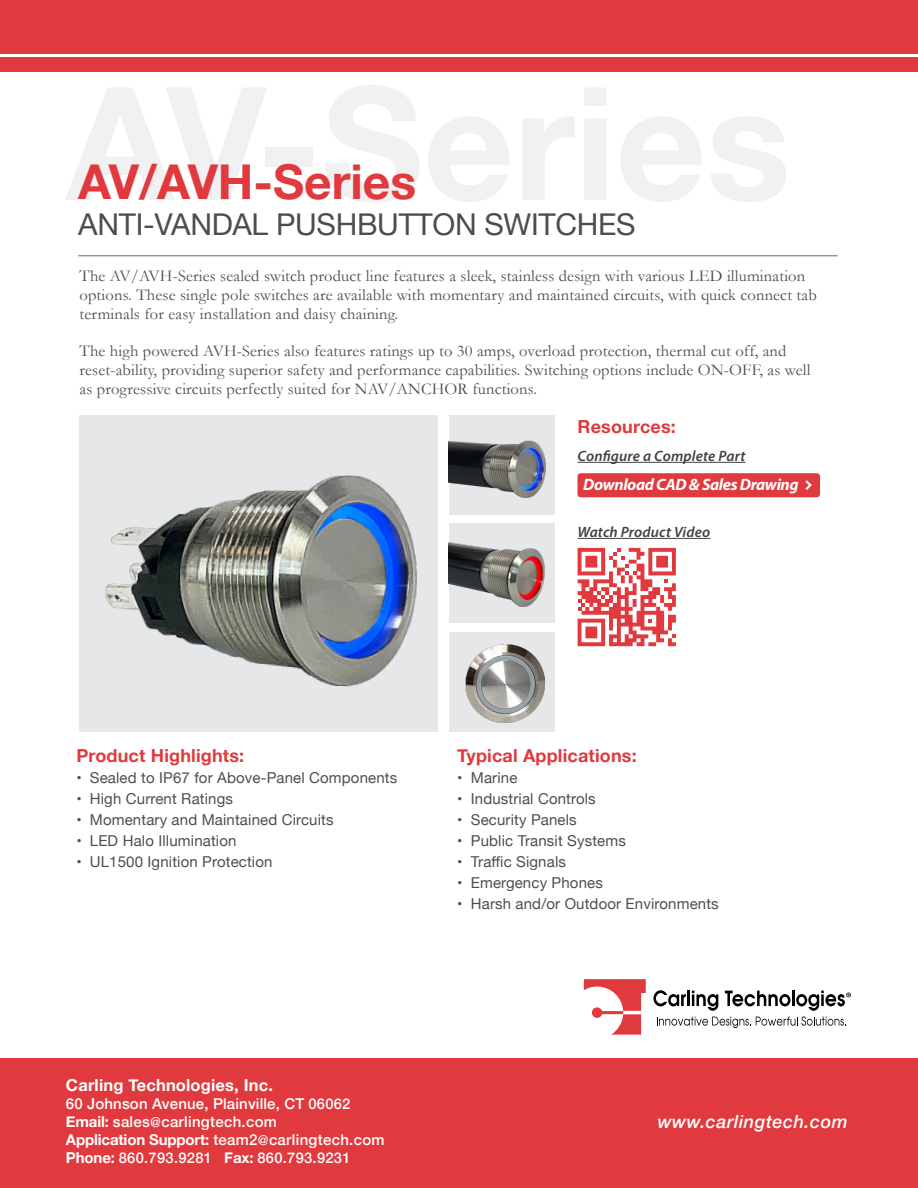
<style>
.page{position:relative;width:918px;height:1188px;background:#fff}
.page>*{position:absolute;margin:0;border:0;box-sizing:border-box;transform-origin:0 0}
.t1{font:700 48px "Helvetica Neue";color:#e03a3e}
.t2{font:30px "Helvetica Neue";letter-spacing:-.01em;color:#4d4d4f}
.t3{font:700 18px "Helvetica Neue";letter-spacing:.01em;color:#e03a3e}
.t4{font:italic 500 18px "Helvetica Neue";letter-spacing:.03em;color:#fff}
.t5{font:16.5px/18.8px "Garamond";letter-spacing:.01em;color:#4d4d4f}
.t6{font:700 16.5px "Helvetica Neue";letter-spacing:.01em;color:#fff}
.t7{font:italic 700 16.5px "Myriad Pro";letter-spacing:-.025em;color:#fff}
.t8{font:15px "Helvetica Neue";letter-spacing:.01em;color:#4e4e4f}
.t9{font:500 15px/18px "Helvetica Neue";letter-spacing:.02em;color:#fff}
.t10{font:italic 600 15px "Myriad Pro";letter-spacing:.01em;color:#414042}
.t11{font:500 14.7px "Helvetica Neue";letter-spacing:.02em;color:#fff}
.s1{font-size:14.7px}
.s2{font-weight:700}
.s3{font-size:13.5px}
.s4{font-weight:700;font-size:15px}
</style>
<div class="page">
<div style="left:0;top:57px;width:918px;height:15px;background:#e13a3e"></div>
<div style="left:0;top:0;width:918px;height:54px;background:#e13a3e"></div>
<div style="left:0;top:1058px;width:918px;height:130px;background:#e13a3e"></div>
<svg style="left:584px;top:979px;width:62px;height:56px"></svg>
<svg style="left:653px;top:990px;width:198px;height:38px"></svg>
<hr style="left:78px;top:255px;width:760px;height:1px;background:#939598">
<div style="left:79px;top:415px;width:359px;height:317px;background:#e6e7e8"></div>
<div style="left:449px;top:415px;width:106px;height:100px;background:#e6e7e8"></div>
<div style="left:449px;top:523px;width:106px;height:100px;background:#e6e7e8"></div>
<div style="left:449px;top:632px;width:106px;height:100px;background:#e6e7e8"></div>
<hr style="left:578px;top:538px;width:132px;height:1px;background:#414042">
<img style="left:105px;top:475px;width:313px;height:212px">
<img style="left:449px;top:440px;width:97px;height:58px">
<img style="left:466px;top:644px;width:79px;height:78px">
<hr style="left:578px;top:462px;width:167px;height:1px;background:#414042">
<div style="left:578px;top:474px;width:241px;height:23px;background:#e03a3e;border-radius:3px"></div>
<div style="left:578px;top:473px;width:242px;height:24px;border:2px solid #e03a3e;border-radius:3px"></div>
<svg style="left:805px;top:480px;width:7px;height:10px"></svg>
<svg style="left:578px;top:548px;width:98px;height:98px"></svg>
<img style="left:449px;top:542px;width:95px;height:64px">
<h1 class="t1" style="left:78px;top:144px;width:339px">AV/AVH-Series</h1>
<h2 class="t2" style="left:78px;top:202px;width:559px">ANTI-VANDAL PUSHBUTTON SWITCHES</h2>
<p class="t5" style="left:79px;top:267px;width:739px">The AV/AVH-Series sealed switch product line features a sleek, stainless design with various LED illumination options. These single pole switches are available with momentary and maintained circuits, with quick connect tab terminals for easy installation and daisy chaining.</p>
<p class="t5" style="left:79px;top:342px;width:733px">The high powered AVH-Series also features ratings up to 30 amps, overload protection, thermal cut off, and reset-ability, providing superior safety and performance capabilities. Switching options include ON-OFF, as well as progressive circuits perfectly suited for NAV/ANCHOR functions.</p>
<p class="t3" style="left:578px;top:412px;width:100px">Resources:</p>
<p class="t10" style="left:578px;top:446px;width:169px">Configure a Complete Part</p>
<p class="t7" style="left:583px;top:474px;width:217px">Download CAD &amp; Sales Drawing</p>
<p class="t10" style="left:578px;top:522px;width:134px">Watch Product Video</p>
<p class="t3" style="left:76px;top:742px;width:169px">Product Highlights:</p>
<p class="t8" style="left:76px;top:767px;width:322px">• Sealed to IP67 for Above-Panel Components</p>
<p class="t8" style="left:76px;top:788px;width:158px">• High Current Ratings</p>
<p class="t8" style="left:76px;top:809px;width:259px">• Momentary and Maintained Circuits</p>
<p class="t8" style="left:76px;top:830px;width:162px">• LED Halo Illumination</p>
<p class="t8" style="left:76px;top:851px;width:198px">• UL1500 Ignition Protection</p>
<p class="t3" style="left:457px;top:742px;width:181px">Typical Applications:</p>
<p class="t8" style="left:457px;top:767px;width:62px">• Marine</p>
<p class="t8" style="left:457px;top:788px;width:140px">• Industrial Controls</p>
<p class="t8" style="left:457px;top:809px;width:121px">• Security Panels</p>
<p class="t8" style="left:457px;top:830px;width:170px">• Public Transit Systems</p>
<p class="t8" style="left:457px;top:851px;width:110px">• Traffic Signals</p>
<p class="t8" style="left:457px;top:872px;width:147px">• Emergency Phones</p>
<p class="t8" style="left:457px;top:893px;width:263px">• Harsh and/or Outdoor Environments</p>
<p class="t6" style="left:66px;top:1072px;width:208px">Carling Technologies, Inc.</p>
<p class="t9" style="left:66px;top:1093px;width:320px">60 Johnson Avenue, Plainville, CT <span class="s1">06062<br></span><span class="s2">Email:</span> sales<span class="s3">@</span>carlingtech.com<br><span class="s2">Application Support:</span> team2<span class="s3">@</span>carlingtech.com</p>
<p class="t11" style="left:66px;top:1146px;width:286px"><span class="s4">Phone:</span> 860.793.9281 <span class="s4">Fax:</span> 860.793.9231</p>
<p class="t4" style="left:658px;top:1106px;width:192px">www.carlingtech.com</p>
</div>
